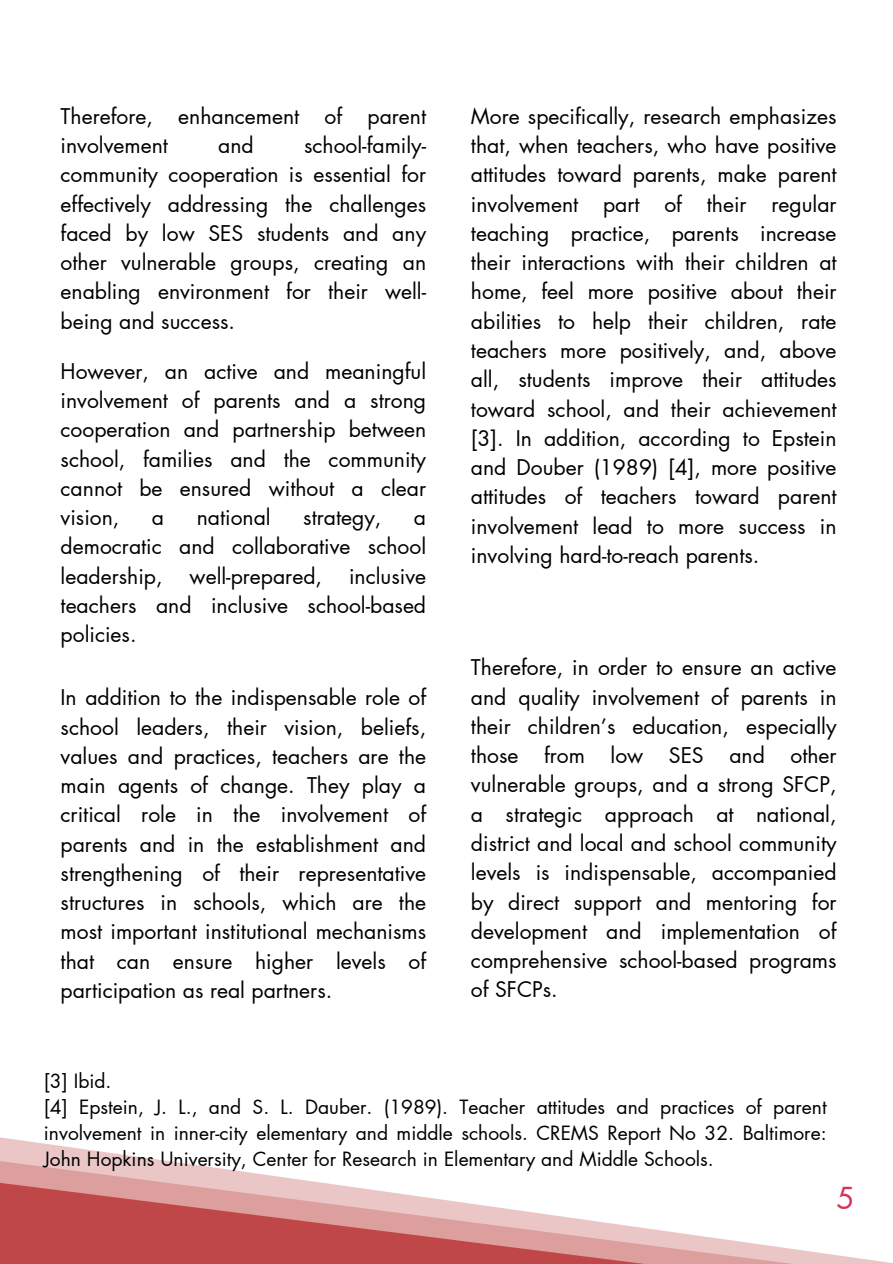
<style>
.page{position:relative;width:893px;height:1264px;background:#fff}
.page>*{position:absolute;margin:0;border:0;box-sizing:border-box;transform-origin:0 0}
.t1{font:29.55px "Futura LT Pro";color:#d83159}
.t2{font:21.15px/29.2px "Futura LT Pro";color:#000;text-align:justify}
.t3{font:19.2px/25.8px "Futura LT Pro";color:#000}
</style>
<div class="page">
<svg style="left:0;top:1137px;width:891px;height:126px"></svg>
<p class="t2" style="left:61px;top:102px;width:367px">Therefore, enhancement of parent involvement</p>
<p class="t2" style="left:61px;top:132px;width:367px;text-indent:243px">school-family&shy;community cooperation is essential for effectively addressing the challenges faced by low SES students and any other vulnerable groups, creating an enabling environment for their well&shy;being and success.</p>
<p class="t2" style="left:218px;top:132px;width:37px">and</p>
<p class="t2" style="left:61px;top:357px;width:367px">However, an active and meaningful involvement of parents and a strong cooperation and partnership between school, families and the community cannot be ensured without a clear vision,</p>
<p class="t2" style="left:152px;top:503px;width:14px">a</p>
<p class="t2" style="left:197px;top:503px;width:75px">national</p>
<p class="t2" style="left:303px;top:503px;width:80px">strategy,</p>
<p class="t2" style="left:61px;top:503px;width:367px;text-indent:353px">a democratic and collaborative school leadership,</p>
<p class="t2" style="left:61px;top:562px;width:367px;text-indent:288px">inclusive teachers and inclusive school-based policies.</p>
<p class="t2" style="left:61px;top:683px;width:367px">In addition to the indispensable role of school leaders, their vision, beliefs, values and practices, teachers are the main agents of change. They play a critical role in the involvement of parents and in the establishment and strengthening of their representative structures in schools, which are the most important institutional mechanisms that can ensure higher levels of participation as real partners.</p>
<p class="t2" style="left:190px;top:562px;width:134px">well-prepared,</p>
<p class="t2" style="left:471px;top:102px;width:367px">More specifically, research emphasizes that, when teachers, who have positive attitudes toward parents, make parent involvement part of their regular teaching practice, parents increase their interactions with their children at home, feel more positive about their abilities to help their children, rate teachers more positively, and, above all, students improve their attitudes toward school, and their achievement [3]. In addition, according to Epstein and Douber (1989) [4], more positive attitudes of teachers toward parent involvement lead to more success in involving hard-to-reach parents.</p>
<p class="t2" style="left:471px;top:654px;width:367px">Therefore, in order to ensure an active and quality involvement of parents in their children’s education, especially those from low SES and other vulnerable groups, and a strong SFCP, a strategic approach at national, district and local and school community levels is indispensable, accompanied by direct support and mentoring for development and implementation of comprehensive school-based programs of SFCPs.</p>
<p class="t3" style="left:44px;top:1069px;width:784px">[3] Ibid.<br>[4] Epstein, J. L., and S. L. Dauber. (1989). Teacher attitudes and practices of parent involvement in inner-city elementary and middle schools. CREMS Report No 32. Baltimore:<br>John Hopkins University, Center for Research in Elementary and Middle Schools.</p>
<h1 class="t1" style="left:836px;top:1184px;width:20px">5</h1>
</div>
